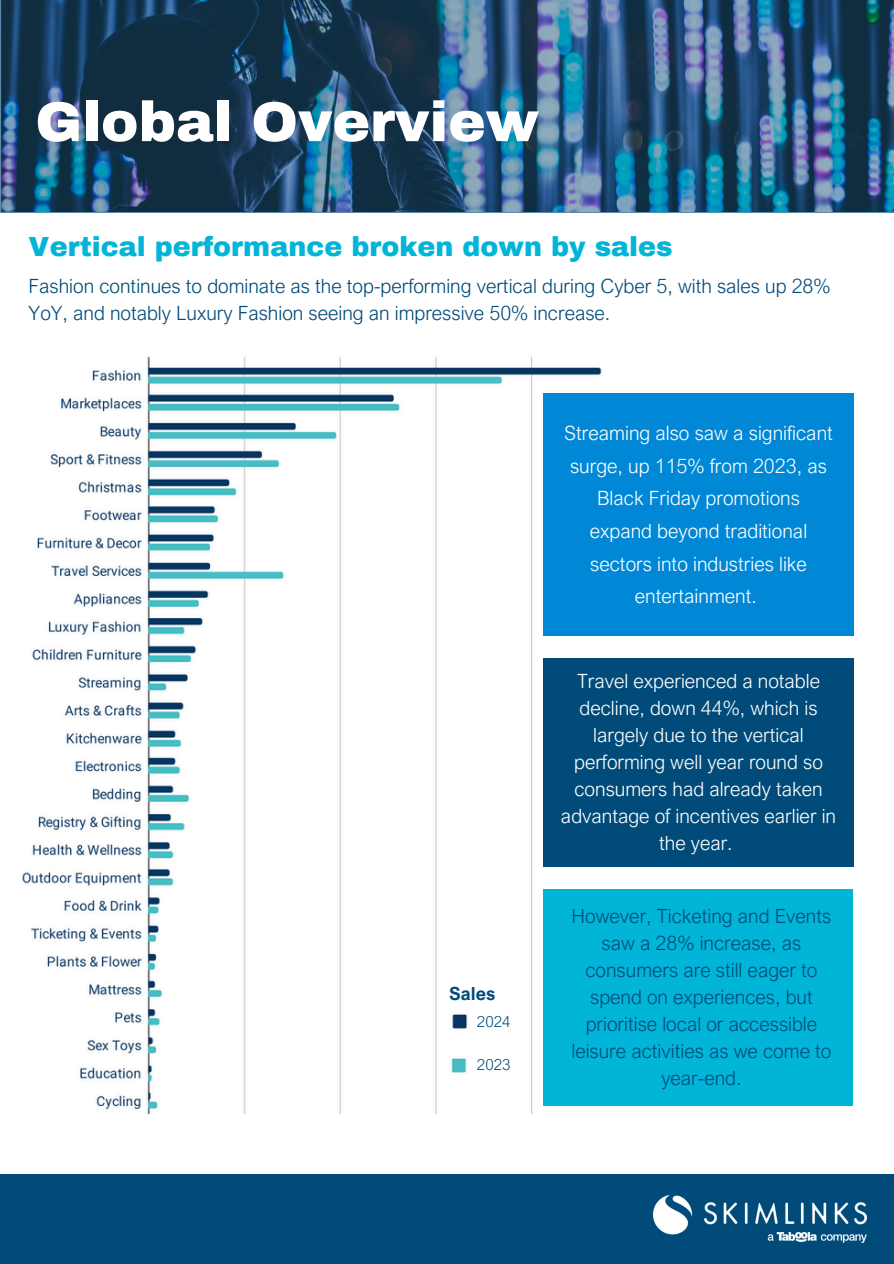
<style>
.page{position:relative;width:894px;height:1264px;background:#fff}
.page>*{position:absolute;margin:0;border:0;box-sizing:border-box;transform-origin:0 0}
.t1{font:900 56.25px "Archivo";color:#fff}
.t2{font:900 27px "Archivo";color:#01b5d9}
.t3{font:300 19.65px/27px "Arial Nova";color:#fff;text-align:center}
.t4{font:300 19.65px/27px "Arial Nova";color:#004b79;text-align:center}
.t5{font:700 18.15px "Arial Nova";color:#004b79}
.t6{font:300 15.15px "Arial Nova";color:#004b79}
</style>
<div class="page">
<div style="left:0;top:1174px;width:893px;height:89px;background:#004b79"></div>
<img style="left:653px;top:1195px;width:212px;height:47px">
<svg style="left:0;top:0;width:893px;height:213px;background:#285475"></svg>
<img style="left:22px;top:356px;width:584px;height:757px">
<div style="left:543px;top:393px;width:310px;height:243px;background:#0088d7"></div>
<div style="left:543px;top:889px;width:310px;height:217px;background:#01b5d9"></div>
<div style="left:543px;top:658px;width:310px;height:208px;background:#004b79"></div>
<img style="left:441px;top:988px;width:30px;height:44px">
<img style="left:441px;top:1032px;width:31px;height:54px">
<h3 class="t1" style="left:35px;top:92px;width:505px">Global Overview</h3>
<h4 class="t2" style="left:29px;top:233px;width:645px">Vertical performance broken down by sales</h4>
<p class="t4" style="left:29px;top:272px;width:803px;text-align:left">Fashion continues to dominate as the top-performing vertical during Cyber 5, with sales up 28%<br>YoY, and notably Luxury Fashion seeing an impressive 50% increase.</p>
<h1 class="t3" style="left:564px;top:416px;width:270px;line-height:32.7px">Streaming also saw a significant surge, up 115% from 2023, as<br>Black Friday promotions expand beyond traditional sectors into industries like entertainment.</h1>
<p class="t5" style="left:449px;top:982px;width:48px">Sales</p>
<p class="t6" style="left:477px;top:1011px;width:35px">2024</p>
<p class="t6" style="left:477px;top:1055px;width:35px">2023</p>
<p class="t3" style="left:561px;top:667px;width:276px">Travel experienced a notable decline, down 44%, which is largely due to the vertical performing well year round so consumers had already taken advantage of incentives earlier in the year.</p>
<h2 class="t4" style="left:571px;top:902px;width:261px">However, Ticketing and Events saw a 28% increase, as consumers are still eager to spend on experiences, but prioritise local or accessible leisure activities as we come to year-end.</h2>
</div>
